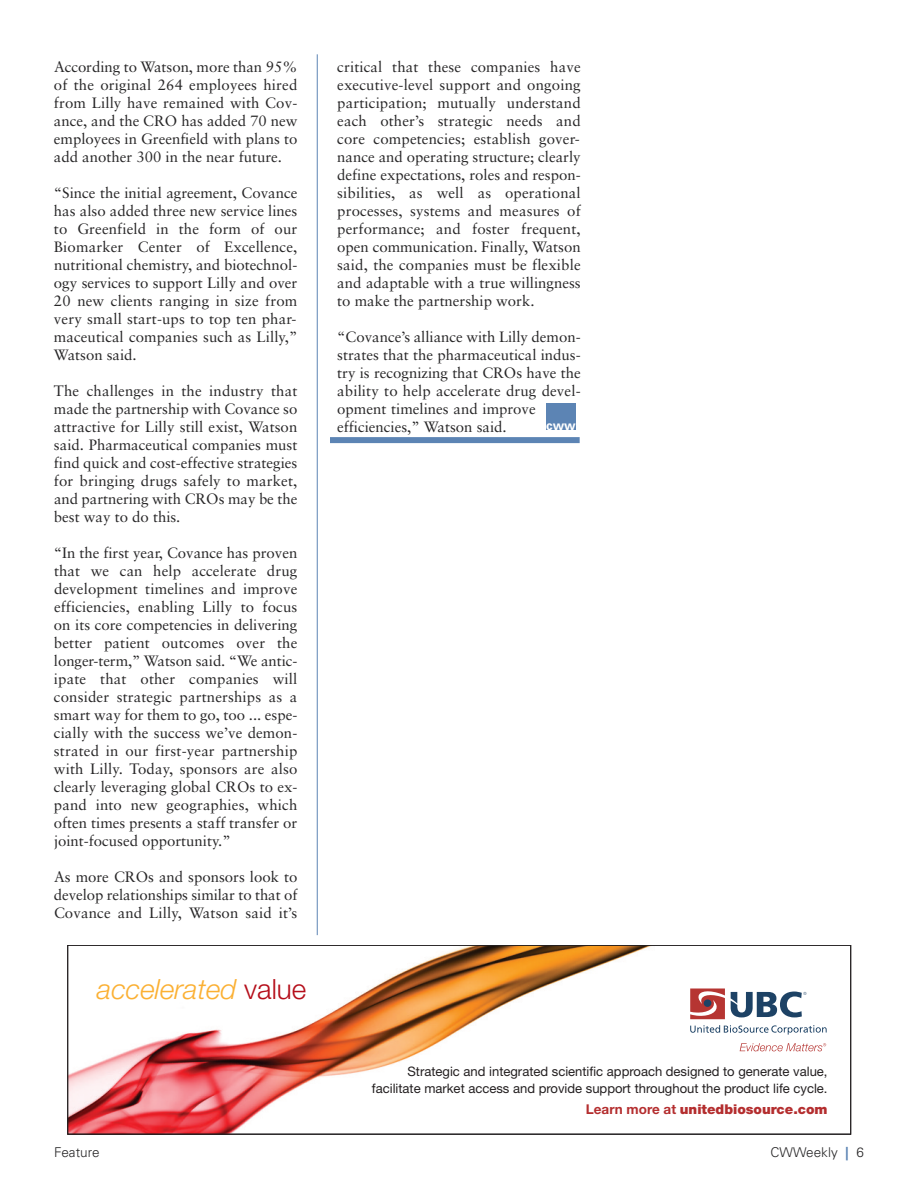
<style>
.page{position:relative;width:918px;height:1188px;background:#fff}
.page>*{position:absolute;margin:0;border:0;box-sizing:border-box;transform-origin:0 0}
.t1{font:27.9px "Helvetica Neue Light Italic+RVTAES";color:#fbb033}
.t2{font:15px/18px "Sabon";color:#272627;text-align:justify}
.t3{font:13.5px "Helvetica Neue Black+SJVVCH";color:#b42e2f}
.t4{font:300 13.5px "Univers";color:#272627}
.t5{font:13.05px/16.2px "Helvetica Neue Roman+KXFJBJ";color:#231f20;text-align:right}
.t6{font:700 13.05px "Univers";color:#fff}
.s1{font-family:"Helvetica Neue Light+OQUAHX";color:#b50e1a}
.s2{font-family:"Helvetica Neue Bold+MVMJLL"}
.s3{font-weight:700;color:#5c84b4}
</style>
<div class="page">
<div style="left:330px;top:437px;width:250px;height:6px;background:#5c84b4"></div>
<div style="left:546px;top:403px;width:29px;height:27px;background:#5c84b4"></div>
<hr style="left:317px;top:54px;width:1px;height:881px;background:#5c84b4">
<img style="left:69px;top:947px;width:758px;height:185px">
<svg style="left:731px;top:992px;width:75px;height:25px"></svg>
<svg style="left:690px;top:989px;width:35px;height:30px"></svg>
<svg style="left:690px;top:1025px;width:137px;height:10px"></svg>
<svg style="left:740px;top:1043px;width:86px;height:8px"></svg>
<div style="left:67px;top:945px;width:784px;height:189px;border:1px solid #231f20"></div>
<p class="t2" style="left:54px;top:59px;width:245px">According to Watson, more than 95% of the original 264 employees hired from Lilly have remained with Cov&shy;ance, and the CRO has added 70 new employees in Greenfield with plans to add another 300 in the near future.</p>
<p class="t2" style="left:54px;top:185px;width:245px">“Since the initial agreement, Covance has also added three new service lines to Greenfield in the form of our Biomarker Center of Excellence, nutritional chemistry, and biotechnol&shy;ogy services to support Lilly and over 20 new clients ranging in size from very small start-ups to top ten phar&shy;maceutical companies such as Lilly,” Watson said.</p>
<p class="t2" style="left:54px;top:383px;width:245px">The challenges in the industry that made the partnership with Covance so attractive for Lilly still exist, Watson said. Pharmaceutical companies must find quick and cost-effective strategies for bringing drugs safely to market, and partnering with CROs may be the best way to do this.</p>
<p class="t2" style="left:54px;top:545px;width:245px">“In the first year, Covance has proven that we can help accelerate drug development timelines and improve efficiencies, enabling Lilly to focus on its core competencies in delivering better patient outcomes over the longer-term,” Watson said. “We antic&shy;ipate that other companies will consider strategic partnerships as a smart way for them to go, too ... espe&shy;cially with the success we’ve demon&shy;strated in our first-year partnership with Lilly. Today, sponsors are also clearly leveraging global CROs to ex&shy;pand into new geographies, which often times presents a staff transfer or joint-focused opportunity.”</p>
<p class="t2" style="left:54px;top:869px;width:245px">As more CROs and sponsors look to develop relationships similar to that of Covance and Lilly, Watson said it’s</p>
<h1 class="t1" style="left:97px;top:979px;width:211px">accelerated <span class="s1">value</span></h1>
<p class="t2" style="left:337px;top:59px;width:245px">critical that these companies have executive-level support and ongoing participation; mutually understand each other’s strategic needs and core competencies; establish gover&shy;nance and operating structure; clearly define expectations, roles and respon&shy;sibilities, as well as operational processes, systems and measures of performance; and foster frequent, open communication. Finally, Watson said, the companies must be flexible and adaptable with a true willingness to make the partnership work.</p>
<p class="t2" style="left:337px;top:329px;width:245px;text-align:left">“Covance’s alliance with Lilly demon&shy;strates that the pharmaceutical indus&shy;try is recognizing that CROs have the ability to help accelerate drug devel&shy;opment timelines and improve efficiencies,” Watson said.</p>
<p class="t6" style="left:546px;top:421px;width:31px">cww</p>
<p class="t5" style="left:372px;top:1065px;width:457px">Strategic and integrated scientific approach designed to generate value, facilitate market access and provide support throughout the product life cycle.</p>
<p class="t3" style="left:586px;top:1104px;width:243px"><span class="s2">Learn more at</span> unitedbiosource.com</p>
<p class="t4" style="left:54px;top:1147px;width:47px">Feature</p>
<p class="t4" style="left:771px;top:1147px;width:95px">CWWeekly <span class="s3">|</span> 6</p>
</div>
